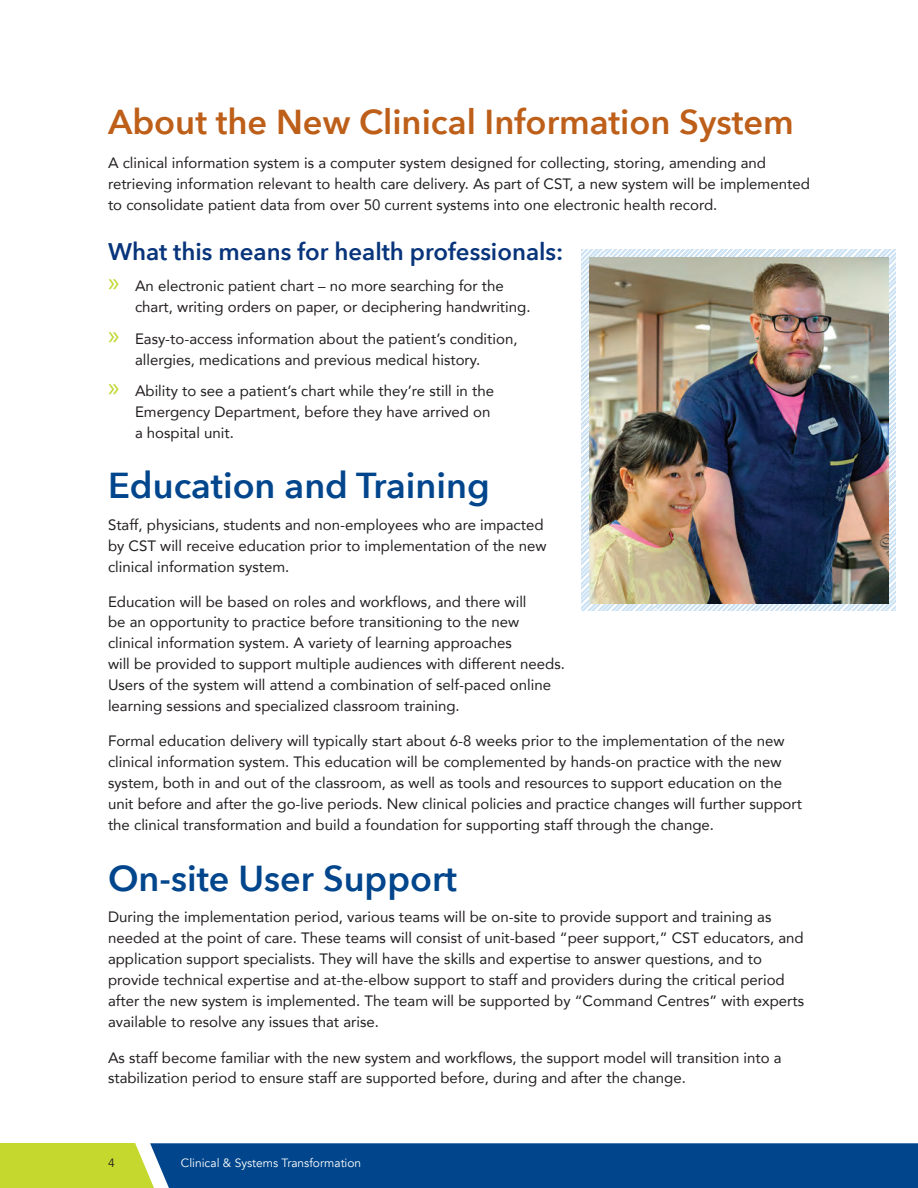
<style>
.page{position:relative;width:918px;height:1188px;background:#fff}
.page>*{position:absolute;margin:0;border:0;box-sizing:border-box;transform-origin:0 0}
.t1{font:600 36px "Avenir Next";color:#01468c}
.t2{font:600 34.5px "Avenir Next";color:#bd5f19}
.t3{font:600 24px "Avenir Next";color:#08347b}
.t4{font:15px/21px "Avenir";color:#231f20}
.t5{font:12px "Avenir";color:#fff}
.t6{font:12px "Avenir";color:#231f20}
.s1{font-family:"Myriad Pro";font-size:27px;color:#c1d72f}
</style>
<div class="page">
<svg style="left:0;top:1143px;width:918px;height:45px;background:#25617f"></svg>
<svg style="left:581px;top:249px;width:315px;height:361px"></svg>
<img style="left:589px;top:258px;width:299px;height:345px">
<h2 class="t2" style="left:108px;top:92px;width:687px">About the New Clinical Information System</h2>
<p class="t4" style="left:108px;top:152px;width:703px">A clinical information system is a computer system designed for collecting, storing, amending and retrieving information relevant to health care delivery. As part of CST, a new system will be implemented to consolidate patient data from over 50 current systems into one electronic health record.</p>
<h3 class="t3" style="left:108px;top:231px;width:457px">What this means for health professionals:</h3>
<p class="t4" style="left:135px;top:275px;width:397px;text-indent:-27px"><span class="s1">»</span> An electronic patient chart – no more searching for the chart, writing orders on paper, or deciphering handwriting.</p>
<p class="t4" style="left:135px;top:328px;width:384px;text-indent:-27px"><span class="s1">»</span> Easy-to-access information about the patient’s condition, allergies, medications and previous medical history.</p>
<p class="t4" style="left:135px;top:380px;width:361px;text-indent:-27px"><span class="s1">»</span> Ability to see a patient’s chart while they’re still in the<br>Emergency Department, before they have arrived on a hospital unit.</p>
<h1 class="t1" style="left:108px;top:455px;width:383px">Education and Training</h1>
<p class="t4" style="left:108px;top:513px;width:440px">Staff, physicians, students and non-employees who are impacted by CST will receive education prior to implementation of the new clinical information system.</p>
<p class="t4" style="left:108px;top:591px;width:420px">Education will be based on roles and workflows, and there will</p>
<p class="t4" style="left:108px;top:611px;width:458px">be an opportunity to practice before transitioning to the new clinical information system. A variety of learning approaches<br>will be provided to support multiple audiences with different needs.<br>Users of the system will attend a combination of self-paced online learning sessions and specialized classroom training.</p>
<p class="t4" style="left:108px;top:729px;width:696px">Formal education delivery will typically start about 6-8 weeks prior to the implementation of the new clinical information system. This education will be complemented by hands-on practice with the new system, both in and out of the classroom, as well as tools and resources to support education on the unit before and after the go-live periods. New clinical policies and practice changes will further support the clinical transformation and build a foundation for supporting staff through the change.</p>
<h1 class="t1" style="left:108px;top:847px;width:351px">On-site User Support</h1>
<p class="t4" style="left:108px;top:906px;width:698px">During the implementation period, various teams will be on-site to provide support and training as needed at the point of care. These teams will consist of unit-based “peer support,” CST educators, and application support specialists. They will have the skills and expertise to answer questions, and to provide technical expertise and at-the-elbow support to staff and providers during the critical period after the new system is implemented. The team will be supported by “Command Centres” with experts available to resolve any issues that arise.</p>
<p class="t4" style="left:108px;top:1047px;width:675px">As staff become familiar with the new system and workflows, the support model will transition into a</p>
<p class="t4" style="left:108px;top:1067px;width:579px">stabilization period to ensure staff are supported before, during and after the change.</p>
<p class="t6" style="left:108px;top:1156px;width:8px">4</p>
<p class="t5" style="left:181px;top:1156px;width:182px">Clinical &amp; Systems Transformation</p>
</div>
